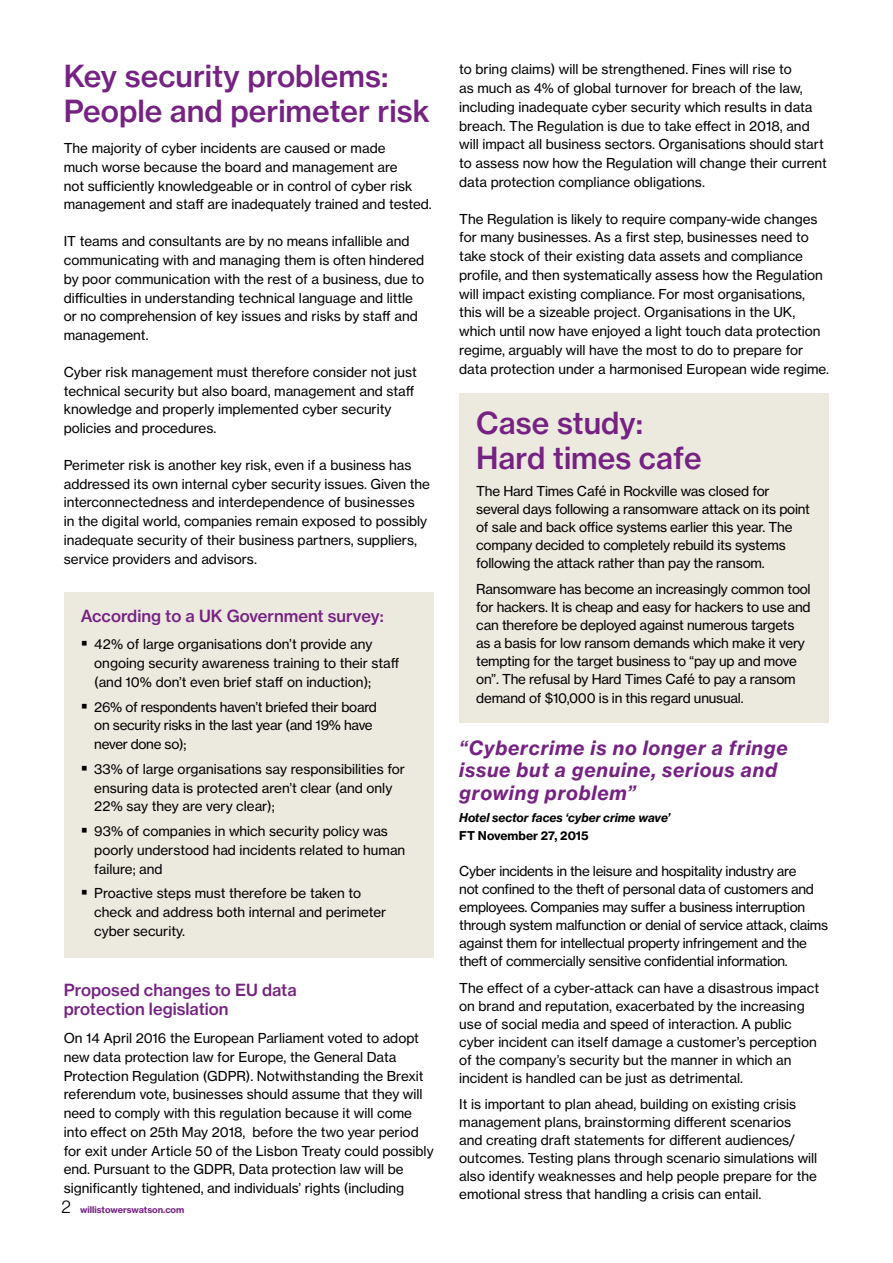
<style>
.page{position:relative;width:893px;height:1263px;background:#fff}
.page>*{position:absolute;margin:0;border:0;box-sizing:border-box;transform-origin:0 0}
.t1{font:30px/34.5px "N Haas Grotesk TX Std 65 Md";color:#762283}
.t2{font:19.5px/22.5px "N Haas Grotesk TX Std 76 Bd It";letter-spacing:.04em;color:#762283}
.t3{font:16.5px/19.5px "N Haas Grotesk TX Std 65 Md";color:#762283}
.t4{font:13.5px/18.8px "N Haas Grotesk TX Std 55 Rg";color:#000}
.t5{font:13.5px/18px "N Haas Grotesk TX Std 55 Rg";letter-spacing:-.02em;color:#000}
.t6{font:12px "N Haas Grotesk TX Std 76 Bd It";color:#000}
.t7{font:12px "N Haas Grotesk TX Std 75 Bd";color:#000}
.t8{font:9px "N Haas Grotesk TX Std 75 Bd";color:#762283}
.s1{font-family:"N Haas Grotesk DS Std 45 Lt";font-size:18px;color:#000}
</style>
<div class="page">
<div style="left:459px;top:394px;width:370px;height:329px;background:#ece9de"></div>
<div style="left:64px;top:592px;width:370px;height:365px;background:#ece9de"></div>
<h1 class="t1" style="left:64px;top:59px;width:367px">Key security problems:<br>People and perimeter risk</h1>
<p class="t4" style="left:64px;top:139px;width:369px">The majority of cyber incidents are caused or made<br>much worse because the board and management are<br>not sufficiently knowledgeable or in control of cyber risk management and staff are inadequately trained and tested.</p>
<p class="t4" style="left:64px;top:232px;width:362px">IT teams and consultants are by no means infallible and communicating with and managing them is often hindered by poor communication with the rest of a business, due to difficulties in understanding technical language and little or no comprehension of key issues and risks by staff and management.</p>
<p class="t4" style="left:64px;top:362px;width:355px">Cyber risk management must therefore consider not just technical security but also board, management and staff knowledge and properly implemented cyber security policies and procedures.</p>
<p class="t4" style="left:64px;top:455px;width:368px">Perimeter risk is another key risk, even if a business has addressed its own internal cyber security issues. Given the interconnectedness and interdependence of businesses<br>in the digital world, companies remain exposed to possibly inadequate security of their business partners, suppliers, service providers and advisors.</p>
<p class="t3" style="left:81px;top:606px;width:304px">According to a UK Government survey:</p>
<p class="t4" style="left:94px;top:635px;width:307px">42% of large organisations don’t provide any ongoing security awareness training to their staff (and 10% don’t even brief staff on induction);</p>
<p class="t5" style="left:94px;top:697px;width:284px;line-height:18.8px">26% of respondents haven’t briefed their board on security risks in the last year (and 19% have never done so);</p>
<p class="t4" style="left:94px;top:760px;width:312px">33% of large organisations say responsibilities for ensuring data is protected aren’t clear (and only<br>22% say they are very clear);</p>
<p class="t4" style="left:94px;top:822px;width:312px">93% of companies in which security policy was poorly understood had incidents related to human failure; and</p>
<p class="t4" style="left:94px;top:884px;width:294px">Proactive steps must therefore be taken to check and address both internal and perimeter cyber security.</p>
<p class="t3" style="left:64px;top:980px;width:234px">Proposed changes to EU data protection legislation</p>
<p class="t4" style="left:64px;top:1029px;width:371px">On 14 April 2016 the European Parliament voted to adopt new data protection law for Europe, the General Data Protection Regulation (GDPR). Notwithstanding the Brexit referendum vote, businesses should assume that they will need to comply with this regulation because it will come into effect on 25th May 2018, before the two year period for exit under Article 50 of the Lisbon Treaty could possibly end. Pursuant to the GDPR, Data protection law will be significantly tightened, and individuals’ rights (including</p>
<p class="t8" style="left:62px;top:1204px;width:124px"><span class="s1">2</span> willistowerswatson.com</p>
<p class="t4" style="left:459px;top:60px;width:369px">to bring claims) will be strengthened. Fines will rise to<br>as much as 4% of global turnover for breach of the law, including inadequate cyber security which results in data breach. The Regulation is due to take effect in 2018, and will impact all business sectors. Organisations should start to assess now how the Regulation will change their current data protection compliance obligations.</p>
<p class="t4" style="left:459px;top:209px;width:371px">The Regulation is likely to require company-wide changes for many businesses. As a first step, businesses need to take stock of their existing data assets and compliance profile, and then systematically assess how the Regulation will impact existing compliance. For most organisations, this will be a sizeable project. Organisations in the UK, which until now have enjoyed a light touch data protection regime, arguably will have the most to do to prepare for data protection under a harmonised European wide regime.</p>
<h1 class="t1" style="left:476px;top:406px;width:227px">Case study:<br>Hard times cafe</h1>
<p class="t4" style="left:476px;top:482px;width:335px;line-height:18px">The Hard Times Café in Rockville was closed for several days following a ransomware attack on its point of sale and back office systems earlier this year. The company decided to completely rebuild its systems following the attack rather than pay the ransom.</p>
<p class="t4" style="left:476px;top:580px;width:336px;line-height:18.1px">Ransomware has become an increasingly common tool for hackers. It is cheap and easy for hackers to use and can therefore be deployed against numerous targets as a basis for low ransom demands which make it very tempting for the target business to “pay up and move on”. The refusal by Hard Times Café to pay a ransom demand of $10,000 is in this regard unusual.</p>
<h2 class="t2" style="left:459px;top:736px;width:330px">“Cybercrime is no longer a fringe issue but a genuine, serious and growing problem”</h2>
<p class="t6" style="left:459px;top:810px;width:212px">Hotel sector faces ‘cyber crime wave’</p>
<p class="t7" style="left:459px;top:828px;width:131px">FT November 27, 2015</p>
<p class="t5" style="left:459px;top:862px;width:370px">Cyber incidents in the leisure and hospitality industry are<br>not confined to the theft of personal data of customers and employees. Companies may suffer a business interruption through system malfunction or denial of service attack, claims against them for intellectual property infringement and the theft of commercially sensitive confidential information.</p>
<p class="t4" style="left:459px;top:979px;width:361px;line-height:18px">The effect of a cyber-attack can have a disastrous impact on brand and reputation, exacerbated by the increasing use of social media and speed of interaction. A public cyber incident can itself damage a customer’s perception of the company’s security but the manner in which an incident is handled can be just as detrimental.</p>
<p class="t4" style="left:459px;top:1095px;width:360px;line-height:18px">It is important to plan ahead, building on existing crisis management plans, brainstorming different scenarios and creating draft statements for different audiences/ outcomes. Testing plans through scenario simulations will also identify weaknesses and help people prepare for the emotional stress that handling a crisis can entail.</p>
</div>
